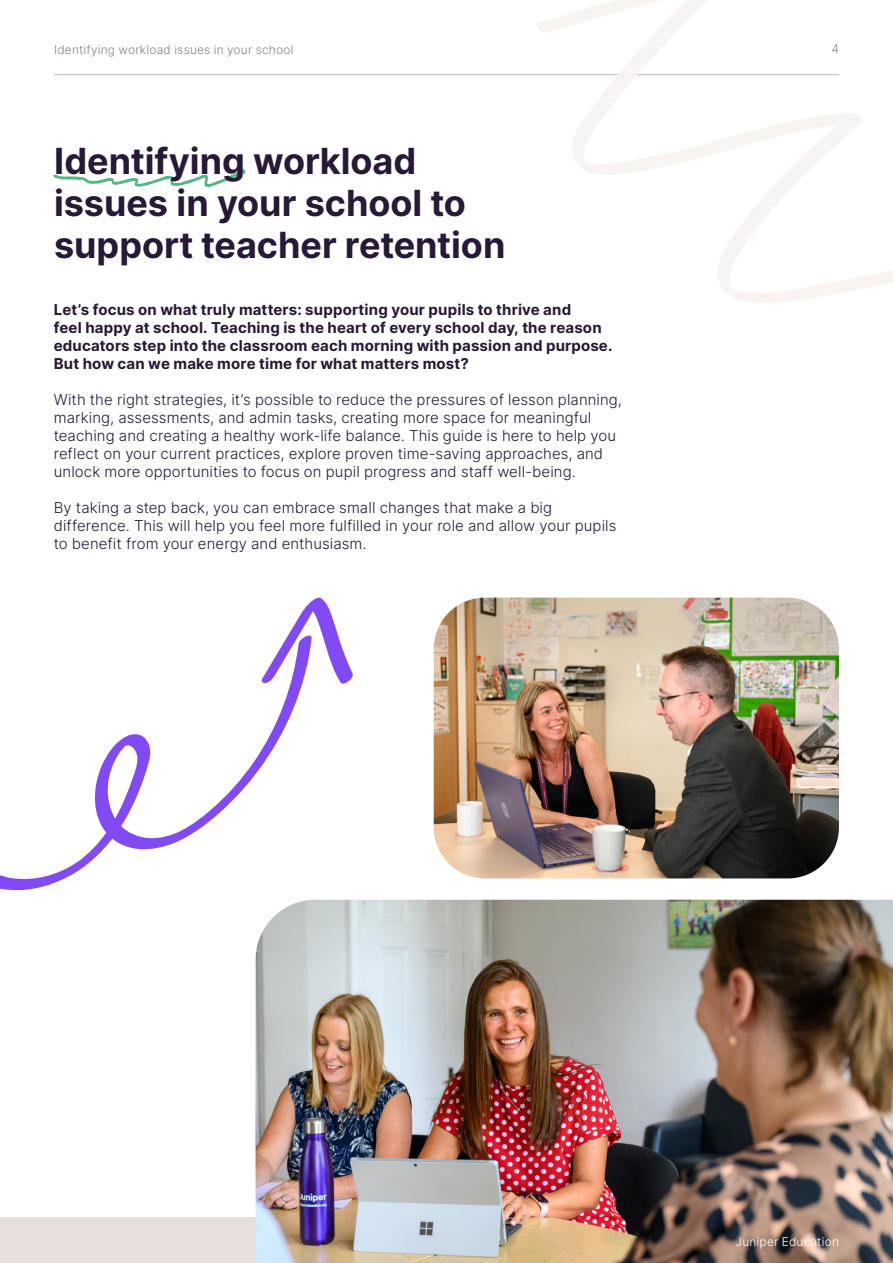
<style>
.page{position:relative;width:893px;height:1263px;background:#fff}
.page>*{position:absolute;margin:0;border:0;box-sizing:border-box;transform-origin:0 0}
.t1{font:36px/42px "Inter";color:#271937}
.t2{font:300 15px/18px "Inter";letter-spacing:.005em;color:#271937}
.t3{font:15px/18px "Inter";letter-spacing:.01em;color:#271937}
.t4{font:300 12px "Inter";letter-spacing:.015em;color:#877f8d}
.t5{font:300 12px "Inter";letter-spacing:.015em;color:#fff}
</style>
<div class="page">
<svg style="left:53px;top:169px;width:193px;height:19px"></svg>
<div style="left:0;top:1218px;width:893px;height:45px;background:#e7e0dd"></div>
<hr style="left:54px;top:74px;width:785px;height:1px;background:#c5bbb6">
<svg style="left:537px;top:0;width:356px;height:303px"></svg>
<img style="left:256px;top:900px;width:637px;height:363px">
<img style="left:434px;top:598px;width:405px;height:280px">
<svg style="left:290px;top:597px;width:63px;height:87px"></svg>
<svg style="left:0;top:631px;width:312px;height:260px"></svg>
<p class="t4" style="left:54px;top:40px;width:241px">Identifying workload issues in your school</p>
<p class="t4" style="left:831px;top:40px;width:9px">4</p>
<p class="t1" style="left:54px;top:139px;width:453px">Identifying workload issues in your school to support teacher retention</p>
<p class="t3" style="left:54px;top:300px;width:560px">Let’s focus on what truly matters: supporting your pupils to thrive and<br>feel happy at school. Teaching is the heart of every school day, the reason educators step into the classroom each morning with passion and purpose.<br>But how can we make more time for what matters most?</p>
<p class="t2" style="left:54px;top:390px;width:570px">With the right strategies, it’s possible to reduce the pressures of lesson planning, marking, assessments, and admin tasks, creating more space for meaningful teaching and creating a healthy work-life balance. This guide is here to help you reflect on your current practices, explore proven time-saving approaches, and unlock more opportunities to focus on pupil progress and staff well-being.</p>
<p class="t2" style="left:54px;top:498px;width:564px">By taking a step back, you can embrace small changes that make a big difference. This will help you feel more fulfilled in your role and allow your pupils to benefit from your energy and enthusiasm.</p>
<p class="t5" style="left:736px;top:1233px;width:105px">Juniper Education</p>
</div>
